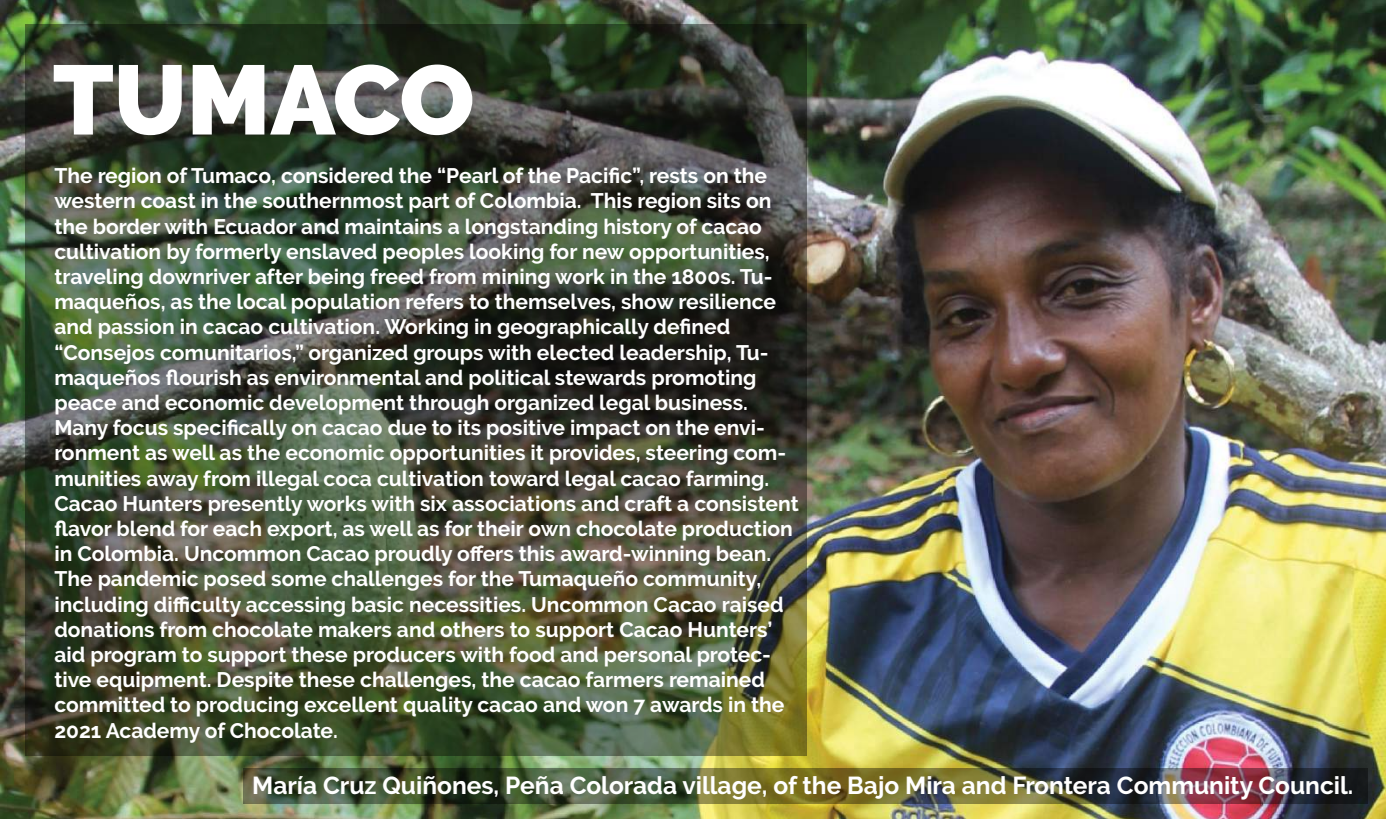
<style>
.page{position:relative;width:1386px;height:819px;background:#fff}
.page>*{position:absolute;margin:0;border:0;box-sizing:border-box;transform-origin:0 0}
.t1{font:900 98px "Raleway";color:#fff}
.t2{font:700 24.5px "Raleway";color:#fff}
.t3{font:700 22.75px "Raleway";color:#f5eff3}
.t4{font:700 21px/25.2px "Raleway";color:#fff}
.t5{font:700 17.5px/19.2px "Raleway";color:#f5eff3}
.t6{font:700 15.75px "Raleway";color:#f5eff3}
.s1{font-size:17.5px}
</style>
<div class="page">
<img style="left:0;top:0;width:1386px;height:819px">
<img style="left:25px;top:25px;width:781px;height:731px">
<img style="left:243px;top:769px;width:1125px;height:35px">
<h1 class="t1" style="left:53px;top:43px;width:423px">TUMACO</h1>
<p class="t4" style="left:54px;top:163px;width:746px">The region of Tumaco, considered the “Pearl of the Pacific”, rests on the western coast in the southernmost part of Colombia. This region sits on the border with Ecuador and maintains a longstanding history of cacao cultivation by formerly enslaved peoples looking for new opportunities, traveling downriver after being freed from mining work in the 1800s. Tu&shy;maqueños, as the local population refers to themselves, show resilience and passion in cacao cultivation. Working in geographically defined “Consejos comunitarios,” organized groups with elected leadership, Tu&shy;maqueños flourish as environmental and political stewards promoting peace and economic development through organized legal business.<br>Many focus specifically on cacao due to its positive impact on the envi&shy;ronment as well as the economic opportunities it provides, steering com&shy;munities away from illegal coca cultivation toward legal cacao farming.<br>Cacao Hunters presently works with six associations and craft a consistent flavor blend for each export, as well as for their own chocolate production in Colombia. Uncommon Cacao proudly offers this award-winning bean.<br>The pandemic posed some challenges for the Tumaqueño community, including difficulty accessing basic necessities. Uncommon Cacao raised donations from chocolate makers and others to support Cacao Hunters’ aid program to support these producers with food and personal protec&shy;tive equipment. Despite these challenges, the cacao farmers remained committed to producing excellent quality cacao and won 7 awards in the 2021 Academy of Chocolate.</p>
<p class="t5" style="left:203px;top:654px;width:108px">VOLUME<br>PURCHASED</p>
<p class="t6" style="left:203px;top:694px;width:123px">BY UNCOMMON</p>
<p class="t3" style="left:203px;top:729px;width:78px">46.2 <span class="s1">MT</span></p>
<p class="t5" style="left:166px;top:663px;width:108px">VOLUME<br>PURCHASED</p>
<p class="t6" style="left:166px;top:703px;width:123px">BY UNCOMMON</p>
<p class="t2" style="left:252px;top:772px;width:1103px">María Cruz Quiñones, Peña Colorada village, of the Bajo Mira and Frontera Community Council.</p>
</div>
